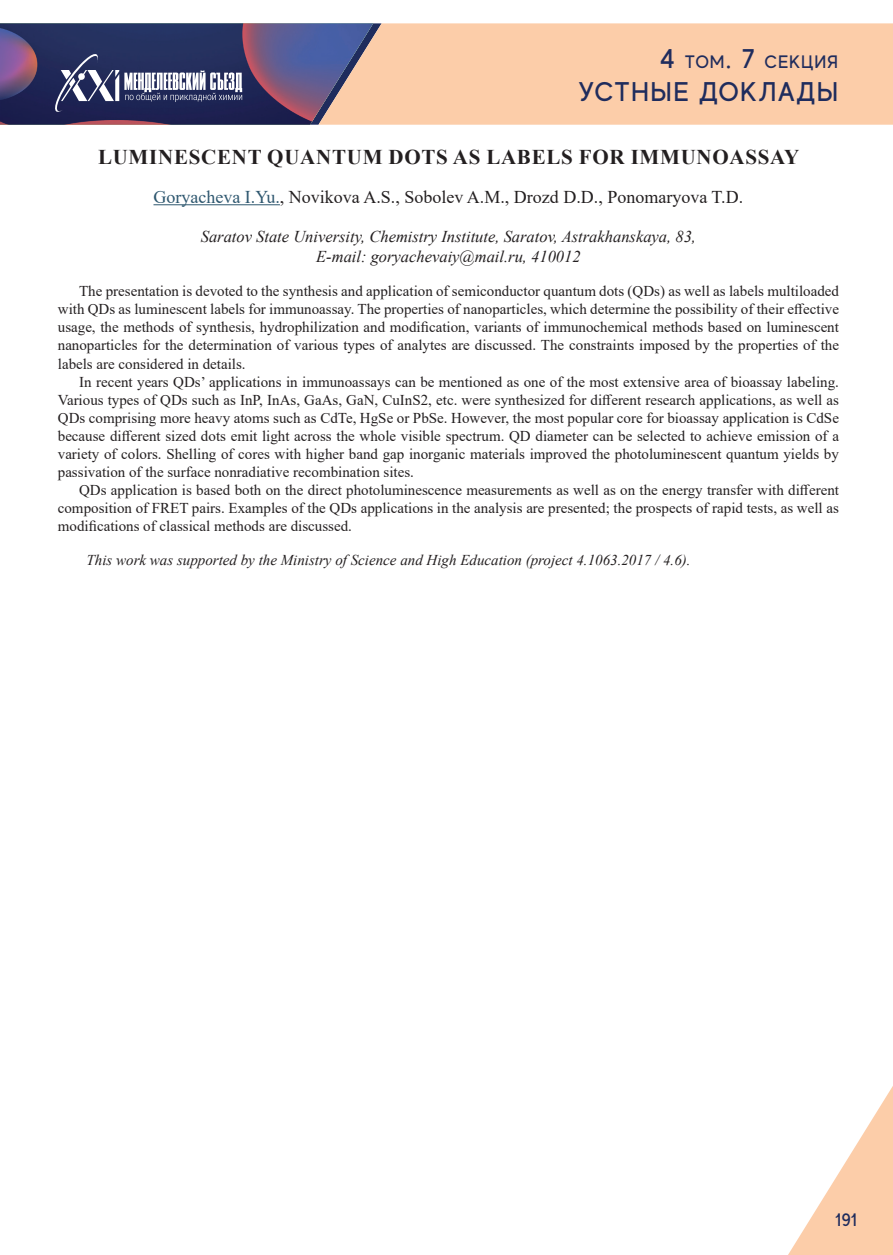
<style>
.page{position:relative;width:893px;height:1255px;background:#fff}
.page>*{position:absolute;margin:0;border:0;box-sizing:border-box;transform-origin:0 0}
.t1{font:500 27px "MADE Evolve Sans";letter-spacing:.05em;color:#1f2c5d}
.t2{font:700 21px "Times New Roman";letter-spacing:.035em;color:#231f20}
.t3{font:18px "Times New Roman";color:#231f20}
.t4{font:500 18px "MADE Evolve Sans";letter-spacing:.05em;color:#1f2c5d}
.t5{font:italic 16.5px/19.8px "Times New Roman";color:#231f20;text-align:center}
.t6{font:15px/18px "Times New Roman";color:#231f20;text-align:justify}
.t7{font:italic 15px "Times New Roman";color:#231f20}
.s1{font-size:27px}
.s2{color:#2e576f}
</style>
<div class="page">
<div style="left:382px;top:23px;width:511px;height:102px;background:#fccda9"></div>
<svg style="left:788px;top:1086px;width:105px;height:168px"></svg>
<hr style="left:153px;top:204px;width:127px;height:1px;background:#2e576f">
<svg style="left:0;top:23px;width:382px;height:102px;background:#575278"></svg>
<p class="t4" style="left:660px;top:51px;width:179px"><span class="s1">4</span> ТОМ<span class="s1">. 7</span> СЕКЦИЯ</p>
<h1 class="t1" style="left:578px;top:74px;width:261px">УСТНЫЕ ДОКЛАДЫ</h1>
<h2 class="t2" style="left:98px;top:142px;width:703px">LUMINESCENT QUANTUM DOTS AS LABELS FOR IMMUNOASSAY</h2>
<p class="t3" style="left:153px;top:184px;width:591px"><span class="s2">Goryacheva I.Yu.</span>, Novikova A.S., Sobolev A.M., Drozd D.D., Ponomaryova T.D.</p>
<p class="t5" style="left:201px;top:227px;width:497px">Saratov State University, Chemistry Institute, Saratov, Astrakhanskaya, 83,<br>E-mail: goryachevaiy@mail.ru, 410012</p>
<p class="t6" style="left:58px;top:282px;width:783px;text-indent:21px">The presentation is devoted to the synthesis and application of semiconductor quantum dots (QDs) as well as labels multiloaded with QDs as luminescent labels for immunoassay. The properties of nanoparticles, which determine the possibility of their effective usage, the methods of synthesis, hydrophilization and modification, variants of immunochemical methods based on luminescent nanoparticles for the determination of various types of analytes are discussed. The constraints imposed by the properties of the labels are considered in details.</p>
<p class="t6" style="left:58px;top:372px;width:783px;text-indent:21px">In recent years QDs’ applications in immunoassays can be mentioned as one of the most extensive area of bioassay labeling.<br>Various types of QDs such as InP, InAs, GaAs, GaN, CuInS2, etc. were synthesized for different research applications, as well as QDs comprising more heavy atoms such as CdTe, HgSe or PbSe. However, the most popular core for bioassay application is CdSe because different sized dots emit light across the whole visible spectrum. QD diameter can be selected to achieve emission of a variety of colors. Shelling of cores with higher band gap inorganic materials improved the photoluminescent quantum yields by passivation of the surface nonradiative recombination sites.</p>
<p class="t6" style="left:58px;top:480px;width:783px;text-indent:21px">QDs application is based both on the direct photoluminescence measurements as well as on the energy transfer with different composition of FRET pairs. Examples of the QDs applications in the analysis are presented; the prospects of rapid tests, as well as modifications of classical methods are discussed.</p>
<p class="t7" style="left:87px;top:549px;width:605px">This work was supported by the Ministry of Science and High Education (project 4.1063.2017 / 4.6).</p>
<p class="t4" style="left:835px;top:1208px;width:24px">191</p>
</div>
